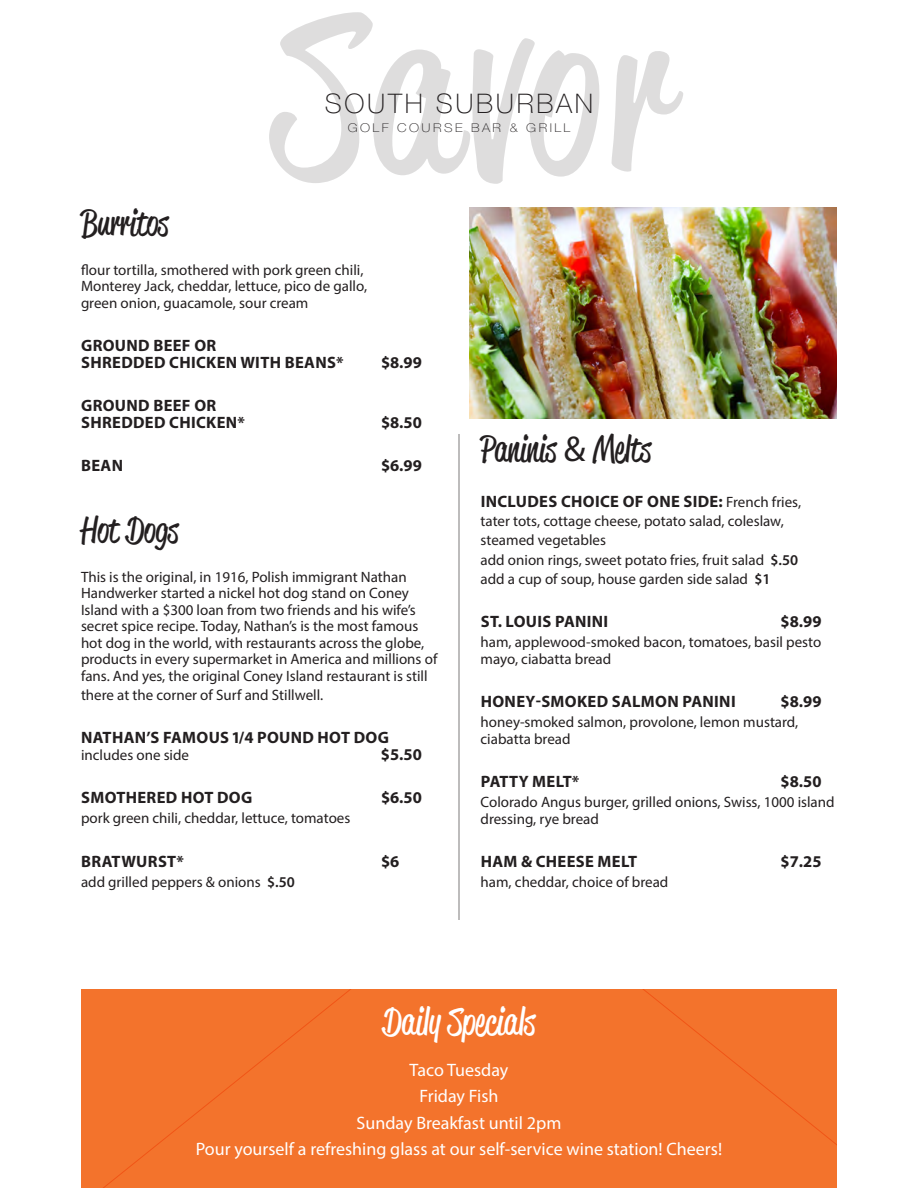
<style>
.page{position:relative;width:918px;height:1188px;background:#fff}
.page>*{position:absolute;margin:0;border:0;box-sizing:border-box;transform-origin:0 0}
.t1{font:225px "Reklame Script Regular DEMO";letter-spacing:.035em;color:#231f20}
.Sunday_Breakfast{font:37.5px "Reklame Script Regular DEMO";color:#fff}
.Headlines{font:36px "Reklame Script Regular DEMO";color:#231f20}
.t2{font:100 27px "Helvetica Neue LT Std";letter-spacing:.1em;color:#231f20}
.Dish_Descriptions_2{font:18px "Myriad Pro";color:#fff}
.dish_name{font:700 16.5px/16.5px "Myriad Pro";letter-spacing:.02em;color:#231f20}
.Dish_Descriptions_2-2{font:700 16.5px "Myriad Pro";letter-spacing:.02em;color:#231f20}
.Dish_Descriptions_2-3{font:15px/16.5px "Myriad Pro";color:#231f20}
.dish_name-2{font:15px "Myriad Pro";color:#231f20}
.t3{font:100 12.15px "Helvetica Neue LT Std";letter-spacing:.18em;color:#231f20;scale:1.11 1}
.s1{font-weight:600}
.s2{font-family:"Myriad Pro"}
.s3{font-weight:400;font-size:15px}
</style>
<div class="page">
<div style="left:81px;top:990px;width:756px;height:198px;background:#f3732c"></div>
<hr style="left:459px;top:434px;width:1px;height:486px;background:#231f20">
<img style="left:470px;top:208px;width:367px;height:210px">
<h1 class="t1" style="left:274px;top:-2px;width:396px">Savor</h1>
<p class="t2" style="left:325px;top:88px;width:270px">SOUTH SUBURBAN</p>
<p class="t3" style="left:348px;top:121px;width:202px">GOLF COURSE BAR &amp; GRILL</p>
<p class="Headlines" style="left:81px;top:207px;width:89px">Burritos</p>
<p class="Dish_Descriptions_2-3" style="left:81px;top:261px;width:288px">flour tortilla, smothered with pork green chili,<br>Monterey Jack, cheddar, lettuce, pico de gallo, green onion, guacamole, sour cream</p>
<p class="dish_name" style="left:81px;top:337px;width:264px">GROUND BEEF OR<br>SHREDDED CHICKEN WITH BEANS*</p>
<p class="dish_name" style="left:81px;top:397px;width:165px">GROUND BEEF OR<br>SHREDDED CHICKEN*</p>
<p class="dish_name" style="left:381px;top:354px;width:42px">$8.99</p>
<p class="dish_name" style="left:381px;top:414px;width:42px">$8.50</p>
<p class="dish_name" style="left:81px;top:457px;width:43px">BEAN</p>
<p class="dish_name" style="left:381px;top:457px;width:42px">$6.99</p>
<p class="Headlines" style="left:81px;top:514px;width:99px">Hot Dogs</p>
<p class="Dish_Descriptions_2-3" style="left:81px;top:568px;width:358px">This is the original, in 1916, Polish immigrant Nathan Handwerker started a nickel hot dog stand on Coney Island with a $300 loan from two friends and his wife’s secret spice recipe. Today, Nathan’s is the most famous hot dog in the world, with restaurants across the globe, products in every supermarket in America and millions of fans. And yes, the original Coney Island restaurant is still</p>
<p class="Dish_Descriptions_2-3" style="left:81px;top:686px;width:244px">there at the corner of Surf and Stillwell.</p>
<p class="dish_name" style="left:81px;top:729px;width:309px">NATHAN’S FAMOUS 1/4 POUND HOT DOG</p>
<p class="dish_name-2" style="left:81px;top:745px;width:110px">includes one side</p>
<p class="dish_name" style="left:381px;top:745px;width:42px">$5.50</p>
<p class="dish_name" style="left:81px;top:789px;width:173px">SMOTHERED HOT DOG</p>
<p class="dish_name" style="left:381px;top:789px;width:42px">$6.50</p>
<p class="Dish_Descriptions_2-3" style="left:81px;top:810px;width:271px">pork green chili, cheddar, lettuce, tomatoes</p>
<p class="dish_name" style="left:81px;top:852px;width:104px">BRATWURST*</p>
<p class="dish_name" style="left:381px;top:852px;width:20px">$6</p>
<p class="Dish_Descriptions_2-3" style="left:81px;top:873px;width:215px">add grilled peppers &amp; onions <span class="s1">$.50</span></p>
<p class="Headlines" style="left:481px;top:434px;width:172px">Paninis <span class="s2">&amp;</span> Melts</p>
<p class="Dish_Descriptions_2-2" style="left:481px;top:491px;width:322px">INCLUDES CHOICE OF ONE SIDE: <span class="s3">French fries,</span></p>
<p class="Dish_Descriptions_2-3" style="left:481px;top:511px;width:305px;line-height:18.8px">tater tots, cottage cheese, potato salad, coleslaw, steamed vegetables</p>
<p class="Dish_Descriptions_2-3" style="left:481px;top:550px;width:319px;line-height:18.8px">add onion rings, sweet potato fries, fruit salad <span class="s1">$.50 </span>add a cup of soup, house garden side salad <span class="s1">$1</span></p>
<p class="dish_name" style="left:481px;top:613px;width:129px">ST. LOUIS PANINI</p>
<p class="dish_name" style="left:781px;top:613px;width:42px">$8.99</p>
<p class="Dish_Descriptions_2-3" style="left:481px;top:634px;width:342px">ham, applewood-smoked bacon, tomatoes, basil pesto mayo, ciabatta bread</p>
<p class="dish_name" style="left:481px;top:693px;width:256px">HONEY-SMOKED SALMON PANINI</p>
<p class="dish_name" style="left:781px;top:693px;width:42px">$8.99</p>
<p class="Dish_Descriptions_2-3" style="left:481px;top:714px;width:319px">honey-smoked salmon, provolone, lemon mustard, ciabatta bread</p>
<p class="dish_name" style="left:481px;top:773px;width:100px">PATTY MELT*</p>
<p class="dish_name" style="left:781px;top:773px;width:42px">$8.50</p>
<p class="Dish_Descriptions_2-3" style="left:481px;top:794px;width:356px">Colorado Angus burger, grilled onions, Swiss, 1000 island dressing, rye bread</p>
<p class="dish_name" style="left:481px;top:853px;width:158px">HAM &amp; CHEESE MELT</p>
<p class="dish_name" style="left:781px;top:853px;width:42px">$7.25</p>
<p class="Dish_Descriptions_2-3" style="left:481px;top:874px;width:189px">ham, cheddar, choice of bread</p>
<p class="Sunday_Breakfast" style="left:383px;top:1005px;width:154px">Daily Specials</p>
<p class="Dish_Descriptions_2" style="left:410px;top:1059px;width:100px">Taco Tuesday</p>
<p class="Dish_Descriptions_2" style="left:419px;top:1085px;width:81px">Friday Fish</p>
<p class="Dish_Descriptions_2" style="left:357px;top:1111px;width:206px">Sunday Breakfast until 2pm</p>
<p class="Dish_Descriptions_2" style="left:196px;top:1137px;width:528px">Pour yourself a refreshing glass at our self-service wine station! Cheers!</p>
</div>
